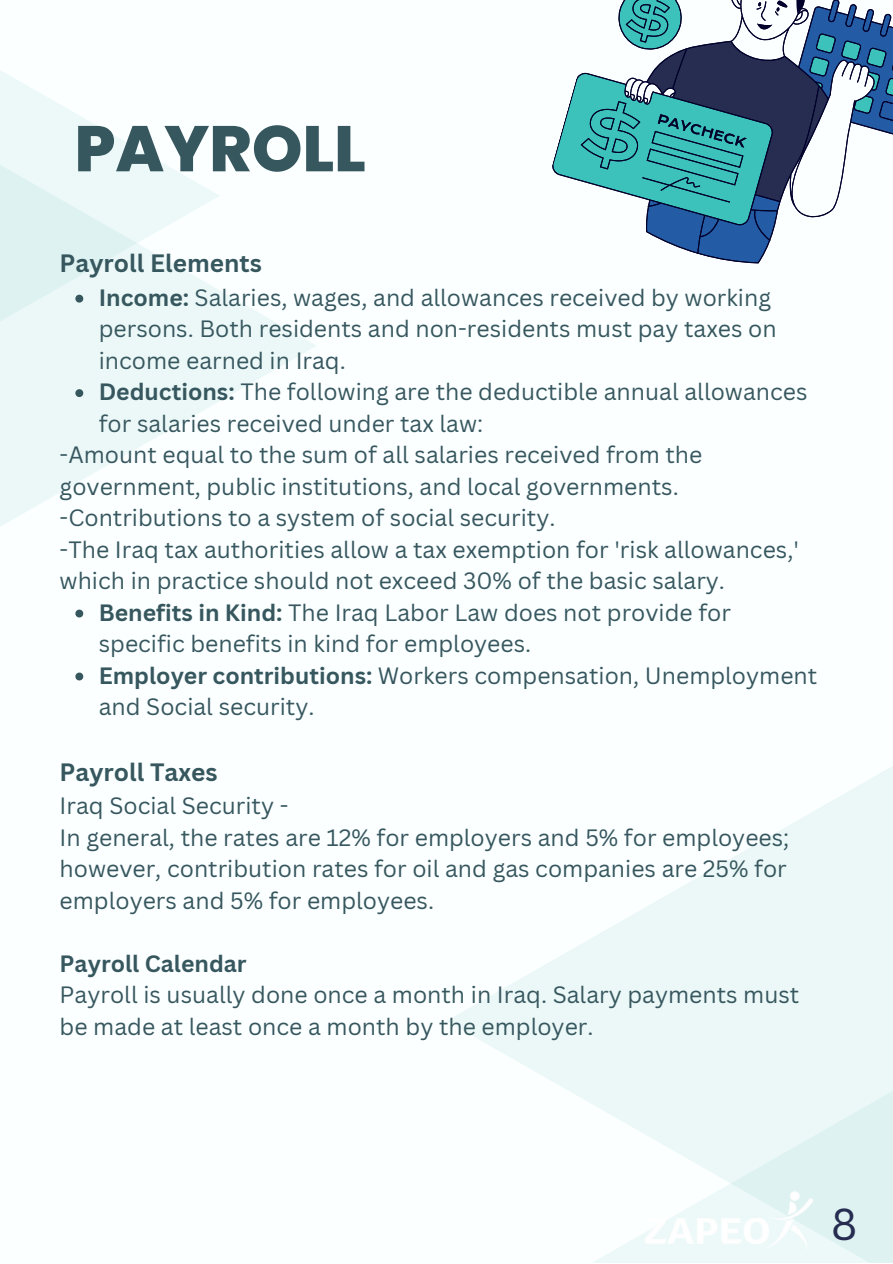
<style>
.page{position:relative;width:893px;height:1264px;background:#fff}
.page>*{position:absolute;margin:0;border:0;box-sizing:border-box;transform-origin:0 0}
.t1{font:800 64.35px "Poppins";color:#37575f}
.t2{font:43.5px "Canva Sans";color:#262d51}
.t3{font:700 24.45px "Canva Sans";color:#37575f}
.t4{font:22.95px/31.5px "Canva Sans";color:#37575f}
.t5{font:700 22.95px "Canva Sans";color:#37575f}
.s1{font-weight:700}
</style>
<div class="page">
<div style="left:0;top:0;width:892px;height:1262px;background:#fbffff"></div>
<svg style="left:0;top:291px;width:316px;height:322px"></svg>
<svg style="left:0;top:70px;width:220px;height:393px;fill:#ebf8f7"></svg>
<div style="left:446px;top:631px;width:446px;height:631px;background:linear-gradient(to bottom,#f9fefe,#f7fdfd)"></div>
<div style="left:587px;top:875px;width:305px;height:387px;background:linear-gradient(to right,#f3fbfb,#e4f5f4)"></div>
<svg style="left:552px;top:0;width:340px;height:264px"></svg>
<img style="left:639px;top:1184px;width:178px;height:72px">
<svg style="left:75px;top:295px;width:8px;height:7px"></svg>
<svg style="left:75px;top:389px;width:8px;height:8px"></svg>
<svg style="left:75px;top:609px;width:8px;height:8px"></svg>
<svg style="left:75px;top:672px;width:8px;height:8px"></svg>
<h1 class="t1" style="left:75px;top:104px;width:293px">PAYROLL</h1>
<p class="t3" style="left:60px;top:246px;width:204px">Payroll Elements</p>
<p class="t4" style="left:99px;top:281px;width:710px"><span class="s1">Income:</span> Salaries, wages, and allowances received by working persons. Both residents and non-residents must pay taxes on income earned in Iraq.<br><span class="s1">Deductions:</span> The following are the deductible annual allowances for salaries received under tax law:</p>
<p class="t4" style="left:60px;top:439px;width:741px">-Amount equal to the sum of all salaries received from the government, public institutions, and local governments. -Contributions to a system of social security.<br>-The Iraq tax authorities allow a tax exemption for 'risk allowances,' which in practice should not exceed 30% of the basic salary.</p>
<p class="t4" style="left:99px;top:596px;width:720px"><span class="s1">Benefits in Kind:</span> The Iraq Labor Law does not provide for specific benefits in kind for employees.<br><span class="s1">Employer contributions:</span> Workers compensation, Unemployment and Social security.</p>
<p class="t3" style="left:60px;top:754px;width:159px">Payroll Taxes</p>
<p class="t4" style="left:60px;top:789px;width:731px">Iraq Social Security -<br>In general, the rates are 12% for employers and 5% for employees; however, contribution rates for oil and gas companies are 25% for employers and 5% for employees.</p>
<p class="t5" style="left:60px;top:947px;width:188px">Payroll Calendar</p>
<p class="t4" style="left:60px;top:978px;width:741px">Payroll is usually done once a month in Iraq. Salary payments must be made at least once a month by the employer.</p>
<h2 class="t2" style="left:831px;top:1193px;width:28px">8</h2>
</div>
